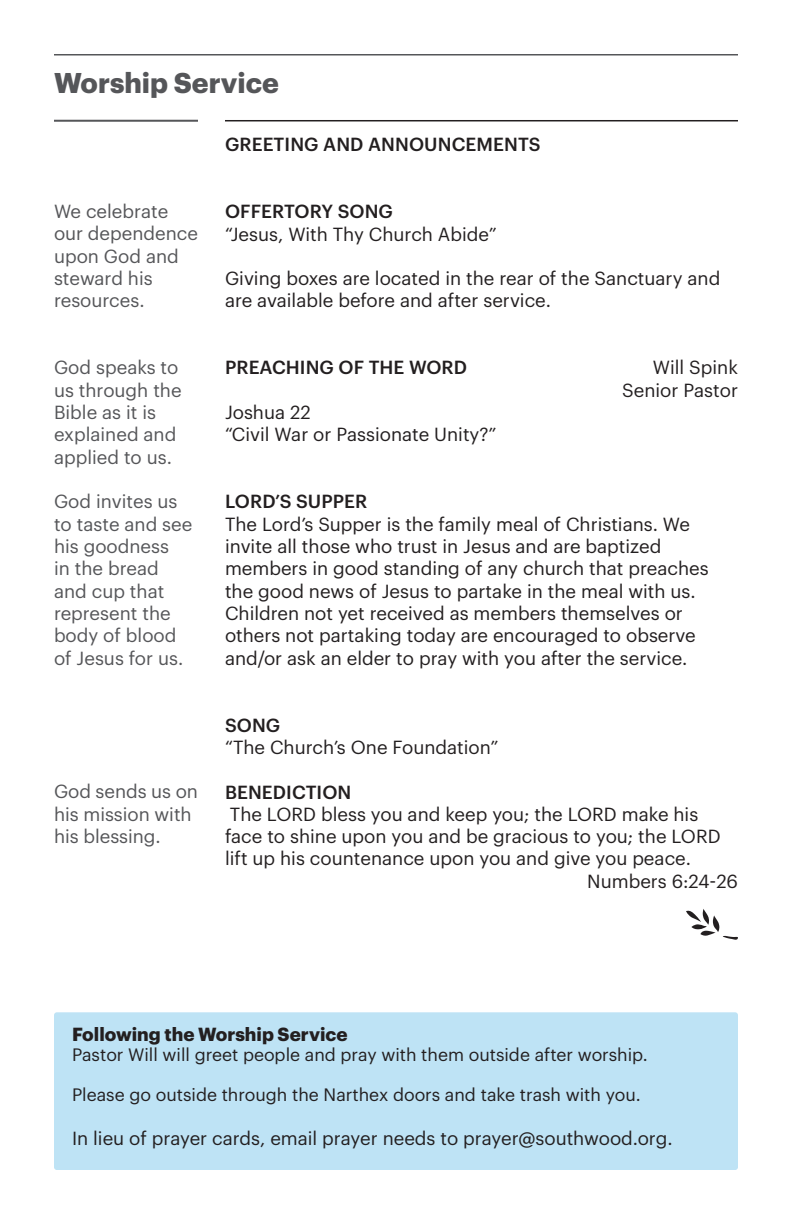
<style>
.page{position:relative;width:792px;height:1224px;background:#fff}
.page>*{position:absolute;margin:0;border:0;box-sizing:border-box;transform-origin:0 0}
.t1{font:52px "Southwood Collateral v 0.1";color:#231f20}
.t2{font:700 28px "Graphik";color:#555659}
.t3{font:18.6px/22.4px "Graphik";color:#231f20}
.t4{font:18.6px/22.4px "Graphik";color:#555659}
.t5{font:500 18.6px "Graphik";letter-spacing:.005em;color:#231f20}
.t6{font:700 18.6px "Graphik";color:#231f20}
.t7{font:17.6px "Graphik";color:#231f20}
</style>
<div class="page">
<hr style="left:54px;top:120px;width:144px;height:2px;background:#555659">
<hr style="left:225px;top:120px;width:513px;height:1px;background:#231f20">
<hr style="left:54px;top:54px;width:684px;height:2px;background:#555659">
<div style="left:54px;top:1012px;width:684px;height:158px;background:#bee3f5;border-radius:3px"></div>
<p class="t2" style="left:54px;top:61px;width:226px">Worship Service</p>
<p class="t5" style="left:225px;top:130px;width:317px">GREETING AND ANNOUNCEMENTS</p>
<p class="t4" style="left:54px;top:199px;width:146px">We celebrate our dependence upon God and steward his resources.</p>
<p class="t4" style="left:54px;top:355px;width:129px">God speaks to us through the<br>Bible as it is explained and applied to us.</p>
<p class="t4" style="left:54px;top:489px;width:140px">God invites us to taste and see his goodness<br>in the bread and cup that represent the body of blood of Jesus for us.</p>
<p class="t4" style="left:54px;top:779px;width:145px">God sends us on his mission with his blessing.</p>
<p class="t5" style="left:225px;top:197px;width:169px">OFFERTORY SONG</p>
<p class="t3" style="left:225px;top:221px;width:273px">“Jesus, With Thy Church Abide”</p>
<p class="t3" style="left:225px;top:266px;width:497px">Giving boxes are located in the rear of the Sanctuary and</p>
<p class="t3" style="left:225px;top:288px;width:328px">are available before and after service.</p>
<p class="t5" style="left:225px;top:354px;width:244px">PREACHING OF THE WORD</p>
<p class="t3" style="left:622px;top:355px;width:117px;text-align:right">Will Spink<br>Senior Pastor</p>
<p class="t3" style="left:225px;top:400px;width:87px">Joshua 22</p>
<p class="t3" style="left:225px;top:422px;width:273px">“Civil War or Passionate Unity?”</p>
<p class="t5" style="left:225px;top:487px;width:144px">LORD’S SUPPER</p>
<p class="t3" style="left:225px;top:511px;width:485px">The Lord’s Supper is the family meal of Christians. We invite all those who trust in Jesus and are baptized members in good standing of any church that preaches the good news of Jesus to partake in the meal with us.<br>Children not yet received as members themselves or others not partaking today are encouraged to observe and/or ask an elder to pray with you after the service.</p>
<p class="t5" style="left:225px;top:711px;width:57px">SONG</p>
<p class="t3" style="left:225px;top:734px;width:275px">“The Church’s One Foundation”</p>
<p class="t5" style="left:225px;top:778px;width:128px">BENEDICTION</p>
<p class="t3" style="left:225px;top:801px;width:497px">The LORD bless you and keep you; the LORD make his face to shine upon you and be gracious to you; the LORD lift up his countenance upon you and give you peace.</p>
<p class="t3" style="left:587px;top:868px;width:152px">Numbers 6:24-26</p>
<p class="t1" style="left:686px;top:902px;width:53px">A</p>
<p class="t6" style="left:72px;top:1020px;width:277px">Following the Worship Service</p>
<p class="t7" style="left:72px;top:1042px;width:577px">Pastor Will will greet people and pray with them outside after worship.</p>
<p class="t7" style="left:72px;top:1082px;width:570px">Please go outside through the Narthex doors and take trash with you.</p>
<p class="t3" style="left:72px;top:1125px;width:602px">In lieu of prayer cards, email prayer needs to prayer@southwood.org.</p>
</div>
